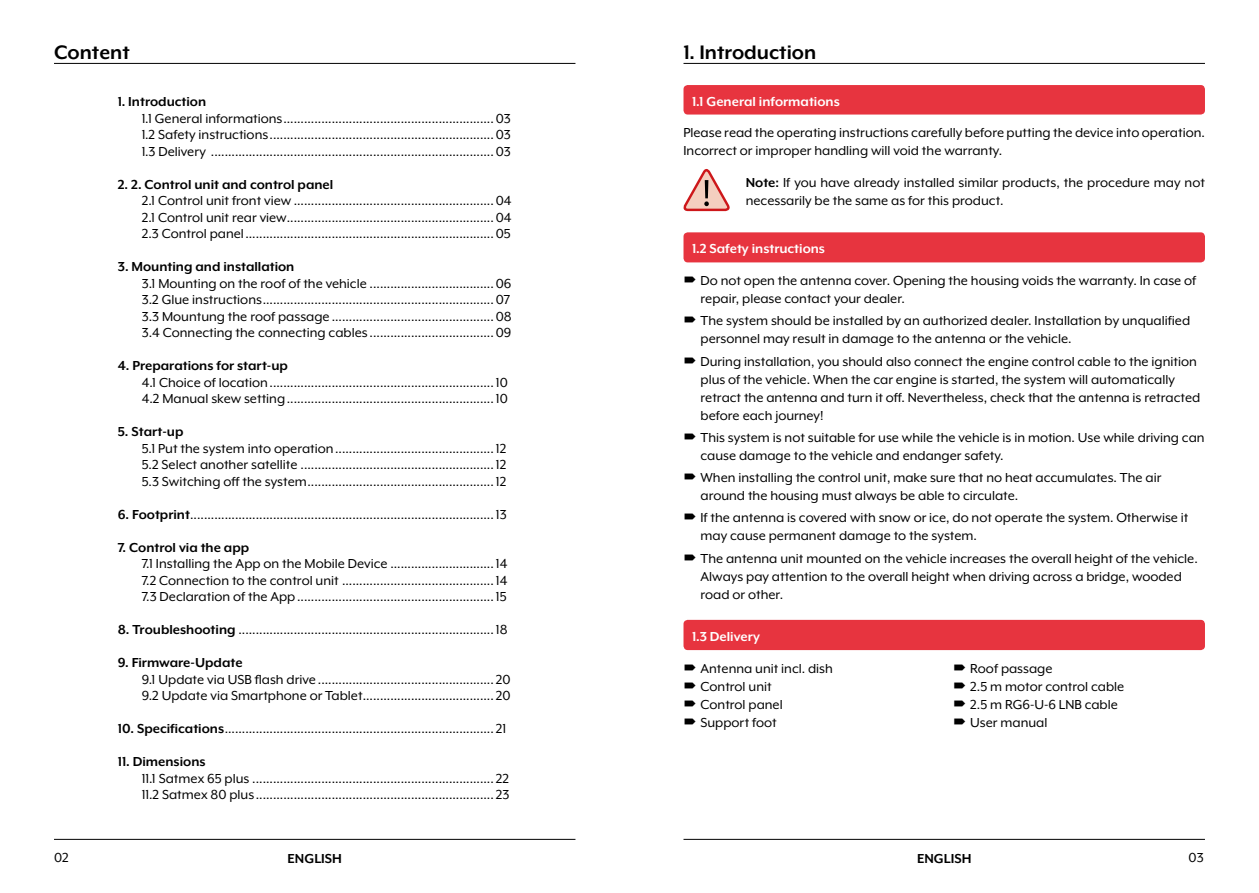
<style>
.page{position:relative;width:1259px;height:893px;background:#fff}
.page>*{position:absolute;margin:0;border:0;box-sizing:border-box;transform-origin:0 0}
.t1{font:700 22.5px "Mr Eaves XL Mod OT";color:#000}
.t2{font:15px/18px "Mr Eaves XL Mod OT";color:#000}
.t3{font:700 15px "Mr Eaves XL Mod OT";color:#000}
.t4{font:700 15px "Mr Eaves XL Mod OT";color:#fff}
.s1{font-weight:700}
</style>
<div class="page">
<hr style="left:54px;top:63px;width:521px;height:1px;background:#000">
<hr style="left:54px;top:839px;width:521px;height:1px;background:#000">
<hr style="left:683px;top:63px;width:522px;height:1px;background:#000">
<hr style="left:683px;top:839px;width:522px;height:1px;background:#000">
<svg style="left:683px;top:169px;width:47px;height:43px"></svg>
<div style="left:683px;top:85px;width:522px;height:30px;background:#e7343f;border-radius:4px"></div>
<div style="left:683px;top:232px;width:522px;height:30px;background:#e7343f;border-radius:4px"></div>
<div style="left:683px;top:620px;width:522px;height:30px;background:#e7343f;border-radius:4px"></div>
<h1 class="t1" style="left:54px;top:41px;width:77px">Content</h1>
<p class="t3" style="left:118px;top:94px;width:90px">1. Introduction</p>
<p class="t2" style="left:142px;top:110px;width:371px;line-height:16.5px;text-align:justify">1.1 General informations.............................................................03<br>1.2 Safety instructions.................................................................03<br>1.3 Delivery ..................................................................................03</p>
<p class="t3" style="left:118px;top:177px;width:217px">2. 2. Control unit and control panel</p>
<p class="t2" style="left:142px;top:192px;width:371px;line-height:16.5px;text-align:justify">2.1 Control unit front view ..........................................................04<br>2.1 Control unit rear view............................................................04<br>2.3 Control panel........................................................................05</p>
<p class="t3" style="left:118px;top:259px;width:178px">3. Mounting and installation</p>
<p class="t2" style="left:142px;top:275px;width:371px;line-height:16.5px;text-align:justify">3.1 Mounting on the roof of the vehicle ....................................06<br>3.2 Glue instructions...................................................................07<br>3.3 Mountung the roof passage ...............................................08<br>3.4 Connecting the connecting cables....................................09</p>
<p class="t3" style="left:118px;top:358px;width:172px">4. Preparations for start-up</p>
<p class="t2" style="left:142px;top:374px;width:368px;line-height:16.5px">4.1 Choice of location.................................................................10<br>4.2 Manual skew setting............................................................10</p>
<p class="t3" style="left:118px;top:424px;width:67px">5. Start-up</p>
<p class="t2" style="left:142px;top:440px;width:366px;line-height:16.5px;text-align:justify">5.1 Put the system into operation..............................................12<br>5.2 Select another satellite ........................................................12<br>5.3 Switching off the system......................................................12</p>
<p class="t2" style="left:118px;top:505px;width:390px"><span class="s1">6. Footprint</span>........................................................................................13</p>
<p class="t3" style="left:118px;top:540px;width:133px">7. Control via the app</p>
<p class="t2" style="left:142px;top:555px;width:367px;line-height:16.5px;text-align:justify">7.1 Installing the App on the Mobile Device ..............................14<br>7.2 Connection to the control unit ............................................14<br>7.3 Declaration of the App.........................................................15</p>
<p class="t2" style="left:118px;top:621px;width:391px"><span class="s1">8. Troubleshooting</span> ..........................................................................18</p>
<p class="t3" style="left:118px;top:655px;width:126px">9. Firmware-Update</p>
<p class="t2" style="left:142px;top:671px;width:370px;line-height:16.5px">9.1 Update via USB flash drive ................................................... 20<br>9.2 Update via Smartphone or Tablet...................................... 20</p>
<p class="t2" style="left:118px;top:720px;width:390px"><span class="s1">10. Specifications</span>.............................................................................. 21</p>
<p class="t3" style="left:118px;top:754px;width:89px">11. Dimensions</p>
<p class="t2" style="left:142px;top:770px;width:369px;line-height:16.5px">11.1 Satmex 65 plus ...................................................................... 22<br>11.2 Satmex 80 plus..................................................................... 23</p>
<h1 class="t1" style="left:683px;top:41px;width:134px">1. Introduction</h1>
<p class="t4" style="left:692px;top:94px;width:149px">1.1 General informations</p>
<p class="t2" style="left:683px;top:123px;width:523px">Please read the operating instructions carefully before putting the device into operation.<br>Incorrect or improper handling will void the warranty.</p>
<p class="t2" style="left:746px;top:174px;width:461px"><span class="s1">Note:</span> If you have already installed similar products, the procedure may not necessarily be the same as for this product.</p>
<p class="t4" style="left:692px;top:241px;width:135px">1.2 Safety instructions</p>
<p class="t2" style="left:700px;top:272px;width:497px">Do not open the antenna cover. Opening the housing voids the warranty. In case of repair, please contact your dealer.</p>
<p class="t2" style="left:700px;top:312px;width:491px">The system should be installed by an authorized dealer. Installation by unqualified personnel may result in damage to the antenna or the vehicle.</p>
<p class="t2" style="left:700px;top:352px;width:501px">During installation, you should also connect the engine control cable to the ignition plus of the vehicle. When the car engine is started, the system will automatically retract the antenna and turn it off. Nevertheless, check that the antenna is retracted before each journey!</p>
<p class="t2" style="left:700px;top:428px;width:505px">This system is not suitable for use while the vehicle is in motion. Use while driving can cause damage to the vehicle and endanger safety.</p>
<p class="t2" style="left:700px;top:469px;width:462px">When installing the control unit, make sure that no heat accumulates. The air around the housing must always be able to circulate.</p>
<p class="t2" style="left:700px;top:509px;width:489px">If the antenna is covered with snow or ice, do not operate the system. Otherwise it may cause permanent damage to the system.</p>
<p class="t2" style="left:700px;top:549px;width:499px">The antenna unit mounted on the vehicle increases the overall height of the vehicle.<br>Always pay attention to the overall height when driving across a bridge, wooded road or other.</p>
<p class="t4" style="left:692px;top:629px;width:69px">1.3 Delivery</p>
<p class="t2" style="left:700px;top:659px;width:134px">Antenna unit incl. dish<br>Control unit<br>Control panel<br>Support foot</p>
<p class="t2" style="left:970px;top:659px;width:155px">Roof passage<br>2.5 m motor control cable<br>2.5 m RG6-U-6 LNB cable<br>User manual</p>
<p class="t2" style="left:54px;top:849px;width:16px">02</p>
<p class="t2" style="left:1188px;top:849px;width:17px">03</p>
<p class="t3" style="left:287px;top:851px;width:56px">ENGLISH</p>
<p class="t3" style="left:917px;top:851px;width:56px">ENGLISH</p>
</div>
